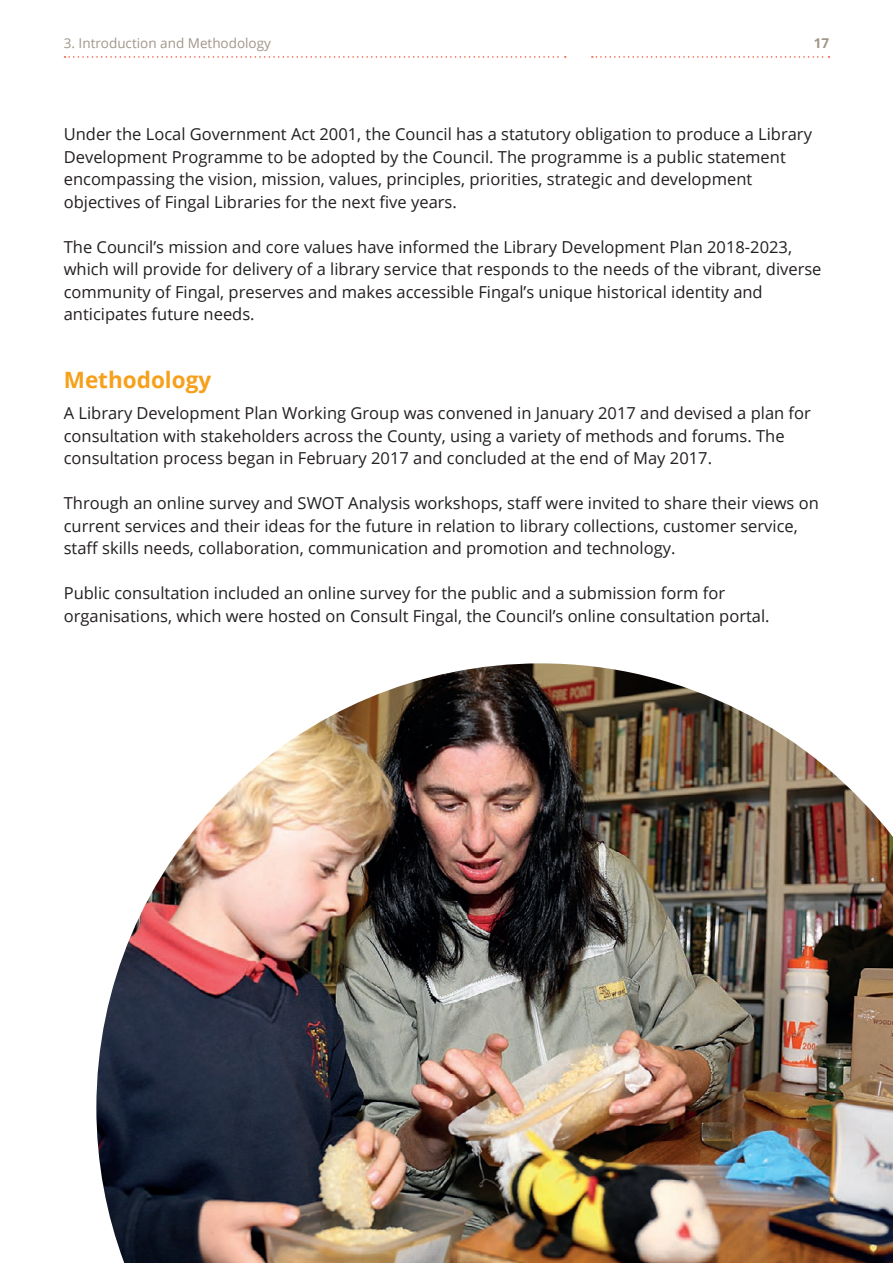
<style>
.page{position:relative;width:893px;height:1263px;background:#fff}
.page>*{position:absolute;margin:0;border:0;box-sizing:border-box;transform-origin:0 0}
.General_Subheading{font:700 22.5px "Open Sans";color:#f6a01b}
.t1{font:16.5px/22.5px "Open Sans";color:#231f20}
.t2{font:13.5px "Open Sans";color:#a19689}
.t3{font:700 13.5px "Open Sans";color:#a19689}
</style>
<div class="page">
<svg style="left:65px;top:56px;width:501px;height:2px"></svg>
<svg style="left:592px;top:56px;width:237px;height:2px"></svg>
<img style="left:96px;top:663px;width:797px;height:600px">
<p class="t2" style="left:64px;top:34px;width:209px">3. Introduction and Methodology</p>
<p class="t3" style="left:814px;top:33px;width:17px">17</p>
<p class="t1" style="left:64px;top:123px;width:750px">Under the Local Government Act 2001, the Council has a statutory obligation to produce a Library Development Programme to be adopted by the Council. The programme is a public statement encompassing the vision, mission, values, principles, priorities, strategic and development objectives of Fingal Libraries for the next five years.</p>
<p class="t1" style="left:64px;top:235px;width:759px">The Council’s mission and core values have informed the Library Development Plan 2018-2023, which will provide for delivery of a library service that responds to the needs of the vibrant, diverse community of Fingal, preserves and makes accessible Fingal’s unique historical identity and anticipates future needs.</p>
<p class="General_Subheading" style="left:64px;top:364px;width:149px">Methodology</p>
<p class="t1" style="left:64px;top:402px;width:749px">A Library Development Plan Working Group was convened in January 2017 and devised a plan for consultation with stakeholders across the County, using a variety of methods and forums. The consultation process began in February 2017 and concluded at the end of May 2017.</p>
<p class="t1" style="left:64px;top:492px;width:757px">Through an online survey and SWOT Analysis workshops, staff were invited to share their views on current services and their ideas for the future in relation to library collections, customer service, staff skills needs, collaboration, communication and promotion and technology.</p>
<p class="t1" style="left:64px;top:582px;width:707px">Public consultation included an online survey for the public and a submission form for organisations, which were hosted on Consult Fingal, the Council’s online consultation portal.</p>
</div>
